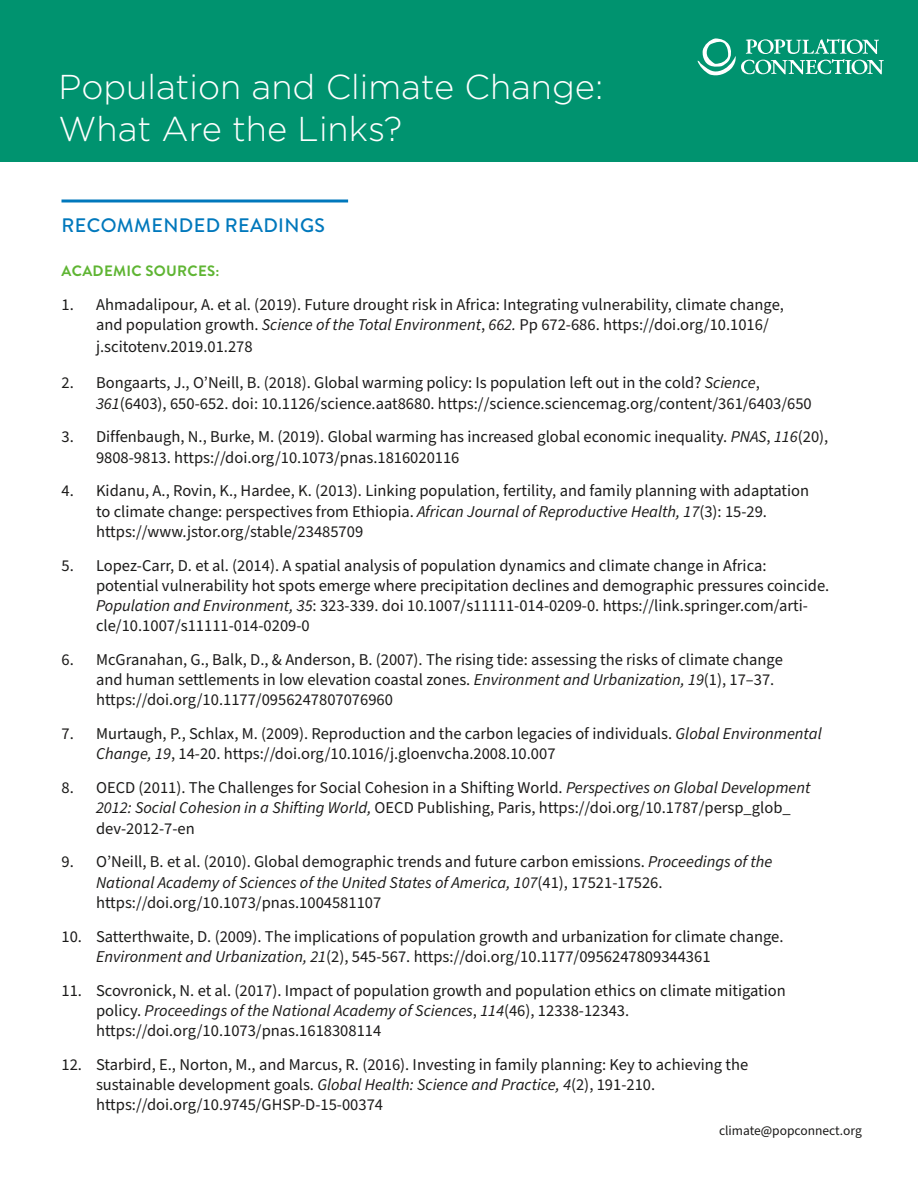
<style>
.page{position:relative;width:918px;height:1188px;background:#fff}
.page>*{position:absolute;margin:0;border:0;box-sizing:border-box;transform-origin:0 0}
.t1{font:300 34.5px/42px "Gotham";color:#fff}
.t2{font:500 19.5px "Brandon Grotesque";letter-spacing:.02em;color:#0078bc}
.t3{font:16.5px/20.2px "Source Sans Pro";color:#1c1b1a}
.t4{font:700 15px "Brandon Grotesque";letter-spacing:.02em;color:#5fb533}
.t5{font:13.5px "Source Sans Pro";color:#1c1b1a}
.s1{font-style:italic}
</style>
<div class="page">
<div style="left:0;top:0;width:918px;height:162px;background:#00936f"></div>
<svg style="left:697px;top:38px;width:187px;height:38px"></svg>
<hr style="left:62px;top:199px;width:286px;height:3px;background:#0078bc">
<h1 class="t1" style="left:59px;top:66px;width:546px">Population and Climate Change:<br>What Are the Links?</h1>
<p class="t2" style="left:62px;top:212px;width:265px">RECOMMENDED READINGS</p>
<p class="t4" style="left:62px;top:260px;width:159px">ACADEMIC SOURCES:</p>
<p class="t3" style="left:96px;top:294px;width:689px;text-indent:-35px">1. Ahmadalipour, A. et al. (2019). Future drought risk in Africa: Integrating vulnerability, climate change, and population growth. <span class="s1">Science of the Total Environment</span>, <span class="s1">662.</span> Pp 672-686. https://doi.org/10.1016/</p>
<p class="t3" style="left:96px;top:337px;width:158px">j.scitotenv.2019.01.278</p>
<p class="t3" style="left:96px;top:373px;width:717px;text-indent:-35px">2. Bongaarts, J., O’Neill, B. (2018). Global warming policy: Is population left out in the cold? <span class="s1">Science</span>,<br><span class="s1">361</span>(6403), 650-652. doi: 10.1126/science.aat8680. https://science.sciencemag.org/content/361/6403/650</p>
<p class="t3" style="left:96px;top:427px;width:734px;text-indent:-35px">3. Diffenbaugh, N., Burke, M. (2019). Global warming has increased global economic inequality. <span class="s1">PNAS</span>, <span class="s1">116</span>(20),<br>9808-9813. https://doi.org/10.1073/pnas.1816020116</p>
<p class="t3" style="left:96px;top:481px;width:715px;text-indent:-35px">4. Kidanu, A., Rovin, K., Hardee, K. (2013). Linking population, fertility, and family planning with adaptation to climate change: perspectives from Ethiopia. <span class="s1">African Journal of Reproductive Health, 17</span>(3): 15-29. https://www.jstor.org/stable/23485709</p>
<p class="t3" style="left:96px;top:555px;width:735px;text-indent:-35px">5. Lopez-Carr, D. et al. (2014). A spatial analysis of population dynamics and climate change in Africa: potential vulnerability hot spots emerge where precipitation declines and demographic pressures coincide.<br><span class="s1">Population and Environment, 35</span>: 323-339. doi 10.1007/s11111-014-0209-0. https://link.springer.com/arti&shy;cle/10.1007/s11111-014-0209-0</p>
<p class="t3" style="left:96px;top:650px;width:688px;text-indent:-35px">6. McGranahan, G., Balk, D., &amp; Anderson, B. (2007). The rising tide: assessing the risks of climate change and human settlements in low elevation coastal zones. <span class="s1">Environment and Urbanization, 19</span>(1), 17–37. https://doi.org/10.1177/0956247807076960</p>
<p class="t3" style="left:96px;top:724px;width:727px;text-indent:-35px">7. Murtaugh, P., Schlax, M. (2009). Reproduction and the carbon legacies of individuals. <span class="s1">Global Environmental<br>Change, 19</span>, 14-20. https://doi.org/10.1016/j.gloenvcha.2008.10.007</p>
<p class="t3" style="left:96px;top:778px;width:716px;text-indent:-35px">8. OECD (2011). The Challenges for Social Cohesion in a Shifting World. <span class="s1">Perspectives on Global Development<br>2012: Social Cohesion in a Shifting World,</span> OECD Publishing, Paris, https://doi.org/10.1787/persp_glob_ dev-2012-7-en</p>
<p class="t3" style="left:96px;top:852px;width:678px;text-indent:-35px">9. O’Neill, B. et al. (2010). Global demographic trends and future carbon emissions. <span class="s1">Proceedings of the<br>National Academy of Sciences of the United States of America, 107</span>(41), 17521-17526. https://doi.org/10.1073/pnas.1004581107</p>
<p class="t3" style="left:96px;top:927px;width:689px;text-indent:-35px">10. Satterthwaite, D. (2009). The implications of population growth and urbanization for climate change.<br><span class="s1">Environment and Urbanization, 21</span>(2), 545-567. https://doi.org/10.1177/0956247809344361</p>
<p class="t3" style="left:96px;top:981px;width:691px;text-indent:-35px">11. Scovronick, N. et al. (2017). Impact of population growth and population ethics on climate mitigation policy. <span class="s1">Proceedings of the National Academy of Sciences</span>, <span class="s1">114</span>(46), 12338-12343. https://doi.org/10.1073/pnas.1618308114</p>
<p class="t3" style="left:96px;top:1055px;width:654px;text-indent:-35px">12. Starbird, E., Norton, M., and Marcus, R. (2016). Investing in family planning: Key to achieving the sustainable development goals. <span class="s1">Global Health: Science and Practice, 4</span>(2), 191-210. https://doi.org/10.9745/GHSP-D-15-00374</p>
<p class="t5" style="left:719px;top:1121px;width:144px">climate@popconnect.org</p>
</div>
